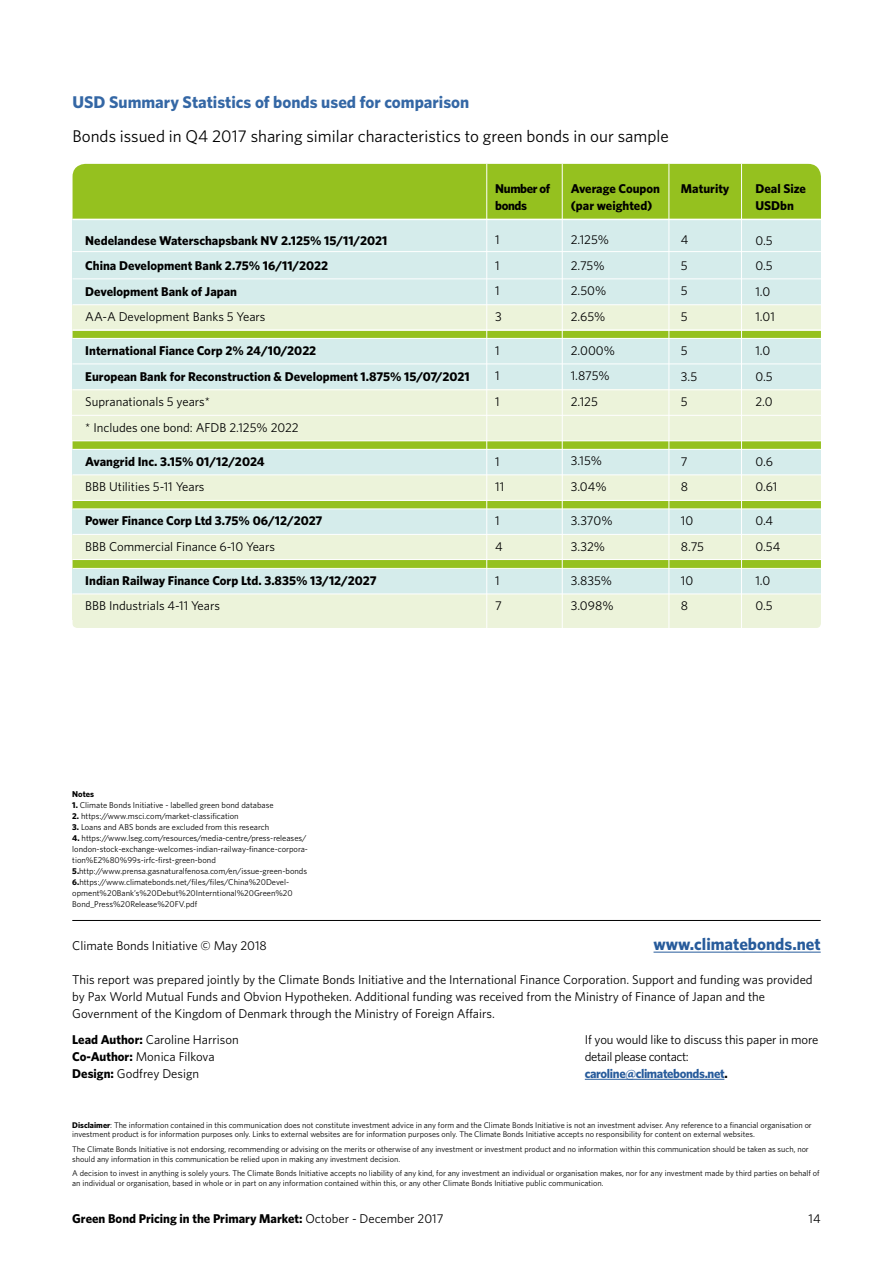
<style>
.page{position:relative;width:893px;height:1263px;background:#fff}
.page>*{position:absolute;margin:0;border:0;box-sizing:border-box;transform-origin:0 0}
.t1{font:16.95px "Whitney";color:#000}
.t2{font:700 16.95px "Whitney";color:#3467a5}
.t3{font:700 16.95px "Whitney";color:#275b9b}
.t4{font:12.75px/25.5px "Whitney";color:#000}
.t5{font:700 12.75px/25.5px "Whitney";color:#000}
.t6{font:700 12.75px/17px "Whitney";letter-spacing:-.03em;color:#000}
.t7{font:8.55px/11.1px "Whitney";color:#000}
.t8{font:700 8.55px "Whitney";color:#000}
.t9{font:8.25px/9.8px "Whitney";color:#000}
.s1{font-weight:700}
.s2{font-weight:700;color:#275b9b}
.s3{font-weight:400}
</style>
<div class="page">
<hr style="left:72px;top:920px;width:749px;height:1px;background:#000">
<hr style="left:653px;top:952px;width:168px;height:1px;background:#275b9b">
<hr style="left:585px;top:1079px;width:139px;height:1px;background:#275b9b">
<div style="left:73px;top:164px;width:748px;height:438px;background:#95c11f;border-radius:13px"></div>
<div style="left:73px;top:220px;width:748px;height:84px;background:#d5eceb"></div>
<svg style="left:73px;top:450px;width:748px;height:50px;background:#e0efe2"></svg>
<svg style="left:73px;top:509px;width:748px;height:50px;background:#e0efe2"></svg>
<svg style="left:73px;top:569px;width:748px;height:48px;background:#dfefe3"></svg>
<div style="left:73px;top:615px;width:748px;height:13px;background:#ecf3da;border-radius:4px"></div>
<svg style="left:73px;top:339px;width:748px;height:101px;background:#e0efe2"></svg>
<div style="left:73px;top:305px;width:748px;height:24px;background:#ecf3da"></div>
<hr style="left:562px;top:164px;width:1px;height:489px;background:#fff">
<hr style="left:486px;top:164px;width:1px;height:489px;background:#fff">
<hr style="left:669px;top:164px;width:1px;height:486px;background:#fff">
<hr style="left:73px;top:219px;width:748px;height:1px;background:#fff">
<hr style="left:73px;top:559px;width:748px;height:1px;background:#fff">
<hr style="left:73px;top:474px;width:748px;height:1px;background:#fff">
<hr style="left:73px;top:449px;width:748px;height:1px;background:#fff">
<hr style="left:73px;top:251px;width:748px;height:1px;background:#fff">
<hr style="left:73px;top:568px;width:748px;height:1px;background:#fff">
<hr style="left:67px;top:440px;width:762px;height:1px;background:#fff">
<hr style="left:72px;top:534px;width:749px;height:1px;background:#fff">
<hr style="left:73px;top:278px;width:748px;height:1px;background:#fff">
<hr style="left:64px;top:415px;width:765px;height:1px;background:#fff">
<hr style="left:72px;top:593px;width:749px;height:1px;background:#fff">
<hr style="left:72px;top:500px;width:749px;height:1px;background:#fff">
<hr style="left:73px;top:329px;width:748px;height:1px;background:#fff">
<hr style="left:73px;top:304px;width:748px;height:1px;background:#fff">
<hr style="left:73px;top:338px;width:748px;height:1px;background:#fff">
<hr style="left:73px;top:364px;width:748px;height:1px;background:#fff">
<hr style="left:73px;top:389px;width:748px;height:1px;background:#fff">
<hr style="left:73px;top:508px;width:748px;height:1px;background:#fff">
<hr style="left:741px;top:164px;width:1px;height:486px;background:#fff">
<h1 class="t2" style="left:73px;top:91px;width:398px">USD Summary Statistics of bonds used for comparison</h1>
<h1 class="t1" style="left:73px;top:125px;width:598px">Bonds issued in Q4 2017 sharing similar characteristics to green bonds in our sample</h1>
<h2 class="t5" style="left:85px;top:227px;width:304px">Nedelandese Waterschapsbank NV 2.125% 15/11/2021<br>China Development Bank 2.75% 16/11/2022<br>Development Bank of Japan</h2>
<h2 class="t4" style="left:85px;top:304px;width:182px">AA-A Development Banks 5 Years</h2>
<h2 class="t5" style="left:85px;top:338px;width:386px">International Fiance Corp 2% 24/10/2022<br>European Bank for Reconstruction &amp; Development 1.875% 15/07/2021</h2>
<h2 class="t4" style="left:85px;top:389px;width:215px">Supranationals 5 years*<br>* Includes one bond: AFDB 2.125% 2022</h2>
<h2 class="t5" style="left:85px;top:448px;width:181px">Avangrid Inc. 3.15% 01/12/2024</h2>
<h2 class="t4" style="left:85px;top:474px;width:121px">BBB Utilities 5-11 Years</h2>
<h2 class="t5" style="left:85px;top:508px;width:239px">Power Finance Corp Ltd 3.75% 06/12/2027</h2>
<h2 class="t4" style="left:85px;top:533px;width:191px">BBB Commercial Finance 6-10 Years</h2>
<h2 class="t5" style="left:85px;top:567px;width:293px">Indian Railway Finance Corp Ltd. 3.835% 13/12/2027</h2>
<h2 class="t4" style="left:85px;top:593px;width:136px">BBB Industrials 4-11 Years</h2>
<h2 class="t6" style="left:495px;top:180px;width:57px">Number of bonds</h2>
<h2 class="t4" style="left:495px;top:227px;width:8px">1<br>1<br>1<br>3</h2>
<h2 class="t4" style="left:495px;top:337px;width:6px;text-align:justify">1<br>1<br>1</h2>
<h2 class="t4" style="left:495px;top:448px;width:11px">1<br>11</h2>
<h2 class="t4" style="left:495px;top:507px;width:9px">1<br>4</h2>
<h2 class="t4" style="left:495px;top:567px;width:8px">1<br>7</h2>
<h2 class="t5" style="left:571px;top:180px;width:91px;line-height:17px">Average Coupon (par weighted)</h2>
<h2 class="t4" style="left:571px;top:227px;width:40px">2.125%<br>2.75%<br>2.50%<br>2.65%</h2>
<h2 class="t4" style="left:571px;top:337px;width:46px">2.000%<br>1.875%<br>2.125</h2>
<h2 class="t4" style="left:571px;top:448px;width:37px">3.15%<br>3.04%</h2>
<h2 class="t4" style="left:571px;top:507px;width:43px">3.370%<br>3.32%</h2>
<h2 class="t4" style="left:571px;top:567px;width:44px">3.835%<br>3.098%</h2>
<h2 class="t5" style="left:681px;top:176px;width:50px">Maturity</h2>
<h2 class="t4" style="left:681px;top:227px;width:9px;text-align:justify">4<br>5<br>5<br>5</h2>
<h2 class="t4" style="left:681px;top:337px;width:18px">5<br>3.5<br>5</h2>
<h2 class="t4" style="left:681px;top:448px;width:9px">7<br>8</h2>
<h2 class="t4" style="left:681px;top:508px;width:25px">10<br>8.75</h2>
<h2 class="t4" style="left:681px;top:567px;width:14px">10<br>8</h2>
<h2 class="t5" style="left:755px;top:180px;width:52px;line-height:17px">Deal Size<br>USDbn</h2>
<h2 class="t4" style="left:755px;top:227px;width:21px">0.5<br>0.5<br>1.0<br>1.01</h2>
<h2 class="t4" style="left:755px;top:338px;width:19px">1.0<br>0.5<br>2.0</h2>
<h2 class="t4" style="left:755px;top:448px;width:23px">0.6<br>0.61</h2>
<h2 class="t4" style="left:755px;top:508px;width:26px">0.4<br>0.54</h2>
<h2 class="t4" style="left:755px;top:567px;width:19px">1.0<br>0.5</h2>
<p class="t8" style="left:72px;top:788px;width:23px">Notes</p>
<p class="t7" style="left:72px;top:799px;width:203px"><span class="s1">1.</span> Climate Bonds Initiative - labelled green bond database</p>
<p class="t7" style="left:72px;top:810px;width:168px"><span class="s1">2.</span> https://www.msci.com/market-classification</p>
<p class="t7" style="left:72px;top:821px;width:198px"><span class="s1">3.</span> Loans and ABS bonds are excluded from this research</p>
<p class="t7" style="left:72px;top:832px;width:237px"><span class="s1">4.</span> https://www.lseg.com/resources/media-centre/press-releases/ london-stock-exchange-welcomes-indian-railway-finance-corpora&shy;tion%E2%80%99s-irfc-first-green-bond <span class="s1">5.</span>http://www.prensa.gasnaturalfenosa.com/en/issue-green-bonds <span class="s1">6.</span>https://www.climatebonds.net/files/files/China%20Devel&shy;opment%20Bank’s%20Debut%20Interntional%20Green%20<br>Bond_Press%20Release%20FV.pdf</p>
<h1 class="t3" style="left:653px;top:933px;width:169px">www.climatebonds.net</h1>
<p class="t4" style="left:72px;top:971px;width:742px;line-height:17px">This report was prepared jointly by the Climate Bonds Initiative and the International Finance Corporation. Support and funding was provided by Pax World Mutual Funds and Obvion Hypotheken. Additional funding was received from the Ministry of Finance of Japan and the<br>Government of the Kingdom of Denmark through the Ministry of Foreign Affairs.</p>
<h2 class="t4" style="left:72px;top:1031px;width:168px;line-height:17px"><span class="s1">Lead Author:</span> Caroline Harrison<br><span class="s1">Co-Author:</span> Monica Filkova<br><span class="s1">Design:</span> Godfrey Design</h2>
<h2 class="t4" style="left:72px;top:933px;width:196px">Climate Bonds Initiative © May 2018</h2>
<h2 class="t4" style="left:585px;top:1031px;width:235px;line-height:17px">If you would like to discuss this paper in more detail please contact: <span class="s2">caroline@climatebonds.net</span><span class="s1">.</span></h2>
<p class="t9" style="left:72px;top:1120px;width:741px"><span class="s1">Disclaimer</span>: The information contained in this communication does not constitute investment advice in any form and the Climate Bonds Initiative is not an investment adviser. Any reference to a financial organisation or investment product is for information purposes only. Links to external websites are for information purposes only. The Climate Bonds Initiative accepts no responsibility for content on external websites.</p>
<p class="t9" style="left:72px;top:1144px;width:738px">The Climate Bonds Initiative is not endorsing, recommending or advising on the merits or otherwise of any investment or investment product and no information within this communication should be taken as such, nor should any information in this communication be relied upon in making any investment decision.</p>
<p class="t9" style="left:72px;top:1168px;width:749px">A decision to invest in anything is solely yours. The Climate Bonds Initiative accepts no liability of any kind, for any investment an individual or organisation makes, nor for any investment made by third parties on behalf of an individual or organisation, based in whole or in part on any information contained within this, or any other Climate Bonds Initiative public communication.</p>
<h2 class="t5" style="left:72px;top:1205px;width:373px">Green Bond Pricing in the Primary Market: <span class="s3">October - December 2017</span></h2>
<h2 class="t4" style="left:809px;top:1205px;width:14px">14</h2>
</div>
